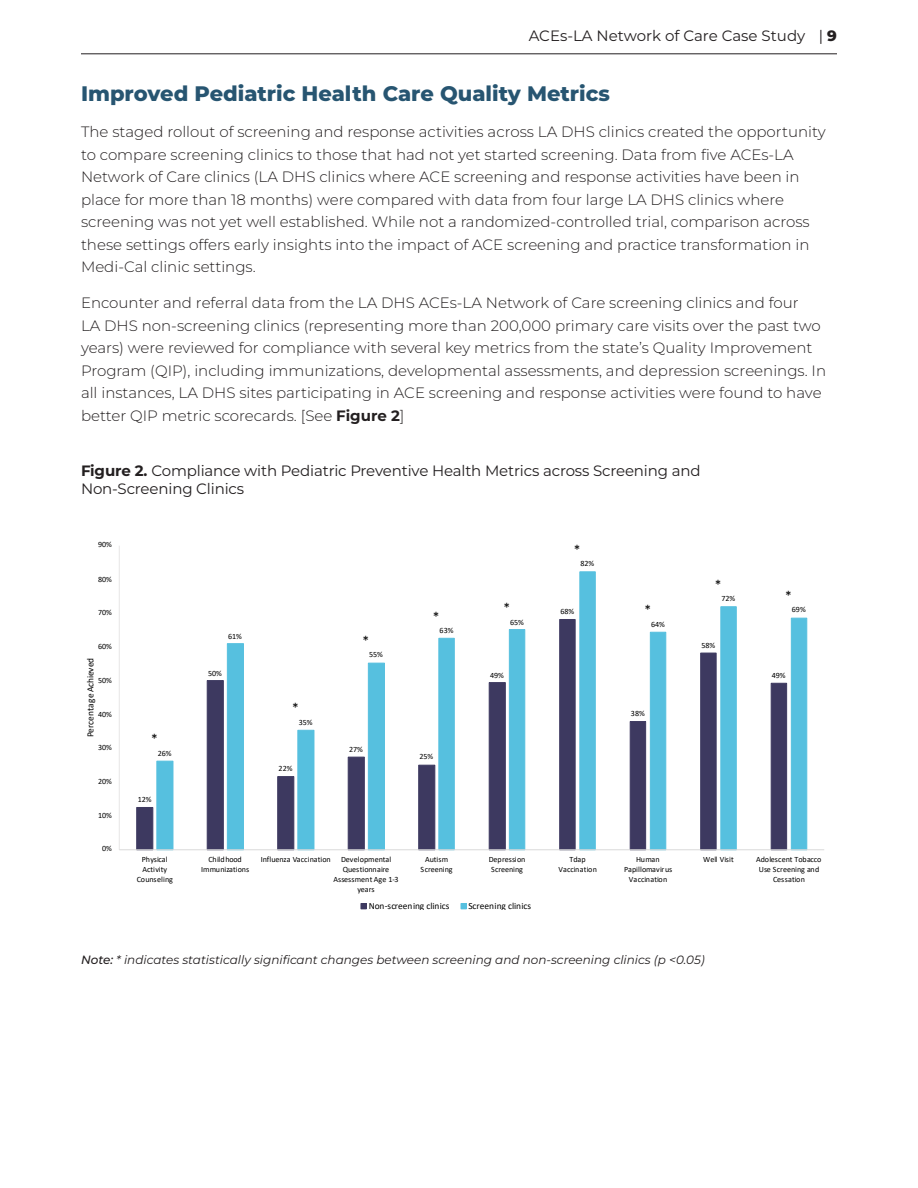
<style>
.page{position:relative;width:918px;height:1188px;background:#fff}
.page>*{position:absolute;margin:0;border:0;box-sizing:border-box;transform-origin:0 0}
.t1{font:800 21px "Montserrat";color:#275571}
.t2{font:300 15px/22.5px "Montserrat";color:#231f20}
.t3{font:15px/18px "Montserrat";letter-spacing:-.01em;color:#231f20}
.t4{font:13.5px "Calibri";color:#000}
.t5{font:italic 12px "Montserrat";color:#231f20}
.t6{font:9.45px "Calibri";color:#000}
.t7{font:8.1px/9.8px "Calibri";color:#000;text-align:center}
.s1{font-weight:800}
.s2{font-weight:700}
.s3{font-weight:500}
</style>
<div class="page">
<hr style="left:81px;top:54px;width:756px;height:1px;background:#231f20">
<svg style="left:119px;top:546px;width:705px;height:363px"></svg>
<p class="t3" style="left:529px;top:26px;width:310px">ACEs-LA Network of Care Case Study | <span class="s1">9</span></p>
<h1 class="t1" style="left:81px;top:78px;width:530px">Improved Pediatric Health Care Quality Metrics</h1>
<p class="t2" style="left:81px;top:120px;width:746px">The staged rollout of screening and response activities across LA DHS clinics created the opportunity to compare screening clinics to those that had not yet started screening. Data from five ACEs-LA Network of Care clinics (LA DHS clinics where ACE screening and response activities have been in place for more than 18 months) were compared with data from four large LA DHS clinics where screening was not yet well established. While not a randomized-controlled trial, comparison across these settings offers early insights into the impact of ACE screening and practice transformation in Medi-Cal clinic settings.</p>
<p class="t2" style="left:81px;top:291px;width:747px">Encounter and referral data from the LA DHS ACEs-LA Network of Care screening clinics and four<br>LA DHS non-screening clinics (representing more than 200,000 primary care visits over the past two years) were reviewed for compliance with several key metrics from the state’s Quality Improvement Program (QIP), including immunizations, developmental assessments, and depression screenings. In all instances, LA DHS sites participating in ACE screening and response activities were found to have better QIP metric scorecards. [See <span class="s2">Figure 2</span>]</p>
<p class="t3" style="left:81px;top:461px;width:621px"><span class="s2">Figure 2.</span> Compliance with Pediatric Preventive Health Metrics across Screening and<br>Non-Screening Clinics</p>
<p class="t7" style="left:98px;top:540px;width:15px">90%</p>
<p class="t7" style="left:98px;top:574px;width:15px">80%</p>
<p class="t7" style="left:98px;top:607px;width:15px">70%</p>
<p class="t7" style="left:98px;top:641px;width:15px">60%</p>
<p class="t6" style="left:84px;top:737px;width:81px;rotate:-90deg">Percentage Achieved</p>
<p class="t7" style="left:98px;top:675px;width:15px">50%</p>
<p class="t7" style="left:98px;top:709px;width:15px">40%</p>
<p class="t7" style="left:98px;top:742px;width:15px">30%</p>
<p class="t7" style="left:98px;top:777px;width:15px">20%</p>
<p class="t7" style="left:98px;top:810px;width:15px">10%</p>
<p class="t7" style="left:102px;top:844px;width:11px">0%</p>
<p class="t4" style="left:574px;top:540px;width:8px">*</p>
<p class="t4" style="left:151px;top:730px;width:8px">*</p>
<p class="t7" style="left:158px;top:748px;width:15px">26%</p>
<p class="t7" style="left:138px;top:795px;width:15px">12%</p>
<p class="t7" style="left:228px;top:631px;width:15px">61%</p>
<p class="t7" style="left:208px;top:668px;width:15px">50%</p>
<p class="t4" style="left:292px;top:699px;width:8px">*</p>
<p class="t7" style="left:299px;top:717px;width:15px">35%</p>
<p class="t7" style="left:279px;top:763px;width:15px">22%</p>
<p class="t4" style="left:363px;top:631px;width:8px">*</p>
<p class="t7" style="left:369px;top:650px;width:15px">55%</p>
<p class="t7" style="left:349px;top:744px;width:15px">27%</p>
<p class="t4" style="left:433px;top:607px;width:8px">*</p>
<p class="t7" style="left:440px;top:625px;width:15px">63%</p>
<p class="t7" style="left:420px;top:752px;width:15px">25%</p>
<p class="t4" style="left:503px;top:598px;width:8px">*</p>
<p class="t7" style="left:510px;top:617px;width:15px">65%</p>
<p class="t7" style="left:490px;top:670px;width:15px">49%</p>
<p class="t7" style="left:581px;top:558px;width:15px">82%</p>
<p class="t7" style="left:561px;top:606px;width:15px">68%</p>
<p class="t4" style="left:644px;top:601px;width:8px">*</p>
<p class="t7" style="left:651px;top:619px;width:15px">64%</p>
<p class="t7" style="left:631px;top:708px;width:15px">38%</p>
<p class="t4" style="left:715px;top:575px;width:8px">*</p>
<p class="t7" style="left:721px;top:593px;width:15px">72%</p>
<p class="t7" style="left:701px;top:640px;width:15px">58%</p>
<p class="t4" style="left:785px;top:587px;width:8px">*</p>
<p class="t7" style="left:792px;top:605px;width:15px">69%</p>
<p class="t7" style="left:772px;top:670px;width:15px">49%</p>
<p class="t7" style="left:137px;top:854px;width:38px">Physical<br>Activity<br>Counseling</p>
<p class="t7" style="left:201px;top:854px;width:50px">Childhood<br>Immunizations</p>
<p class="t7" style="left:261px;top:854px;width:72px">Influenza Vaccination</p>
<p class="t7" style="left:334px;top:854px;width:67px">Developmental<br>Questionnaire<br>Assessment Age 1-3 years</p>
<p class="t7" style="left:421px;top:854px;width:33px">Autism<br>Screening</p>
<p class="t7" style="left:489px;top:854px;width:38px;text-align:left">Depression<br>Screening</p>
<p class="t7" style="left:558px;top:854px;width:40px">Tdap<br>Vaccination</p>
<p class="t7" style="left:624px;top:854px;width:50px">Human<br>Papillomavirus<br>Vaccination</p>
<p class="t7" style="left:703px;top:854px;width:32px">Well Visit</p>
<p class="t7" style="left:756px;top:854px;width:67px">Adolescent Tobacco<br>Use Screening and<br>Cessation</p>
<p class="t6" style="left:369px;top:899px;width:82px">Non-screening clinics</p>
<p class="t6" style="left:468px;top:899px;width:64px">Screening clinics</p>
<p class="t5" style="left:81px;top:952px;width:625px"><span class="s3">Note:</span> * indicates statistically significant changes between screening and non-screening clinics (p &lt;0.05)</p>
</div>
